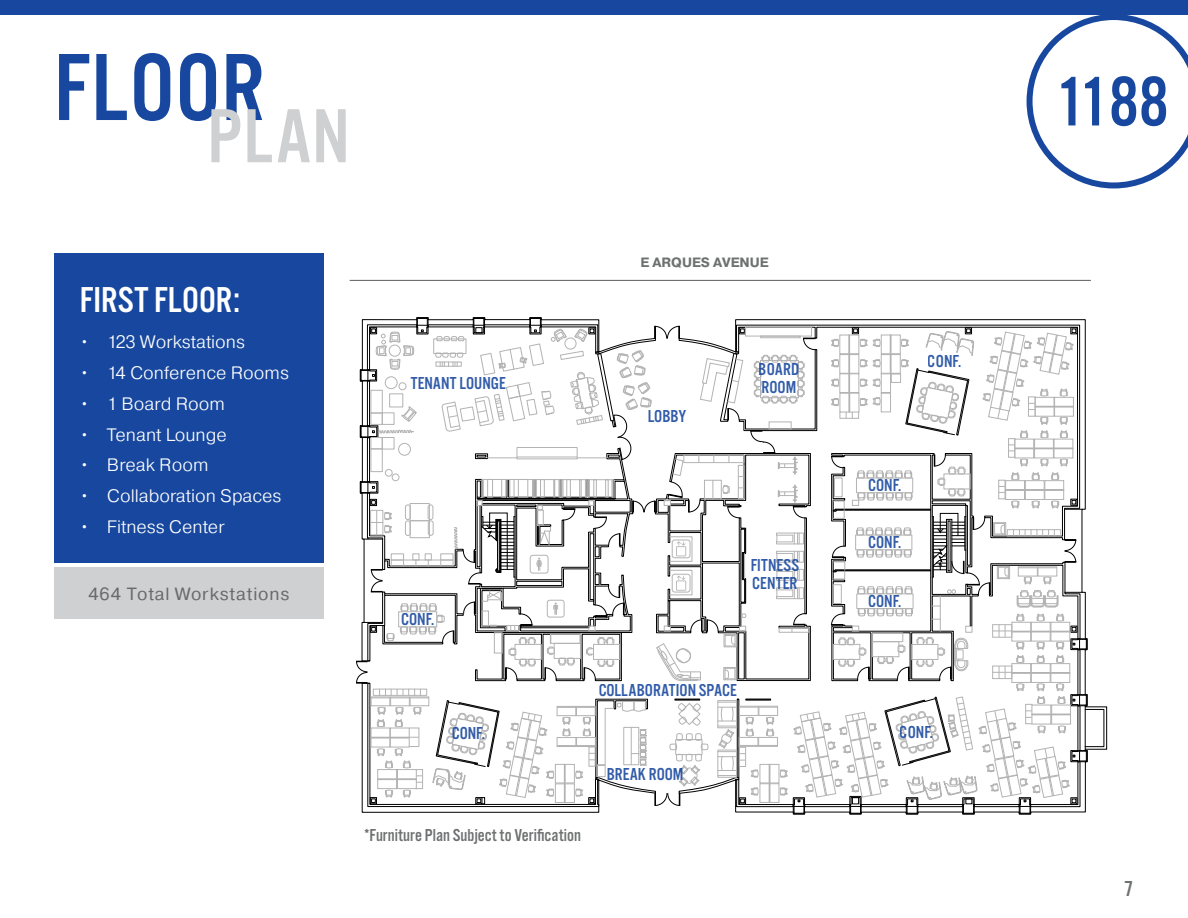
<style>
.page{position:relative;width:1188px;height:918px;background:#fff}
.page>*{position:absolute;margin:0;border:0;box-sizing:border-box;transform-origin:0 0}
.t1{font:99px "Alternate Got No 3 D";letter-spacing:.01em;color:#17479e}
.t2{font:37.35px "Alternate Got No 3 D";color:#fff}
.t3{font:22.5px "Alternate Got No 3 D";color:#6e7171}
.t4{font:300 18px "Pragmatica";color:#fff}
.t5{font:18px/18px "Alternate Got No 3 D";color:#17479e}
.t6{font:18px "Alternate Got No 3 D";color:#6e7171}
.t7{font:17.7px "Pragmatica";letter-spacing:.05em;color:#676b6c}
.t8{font:700 13.5px "Pragmatica";color:#6e7171}
</style>
<div class="page">
<div style="left:0;top:0;width:1188px;height:14px;background:#17479e"></div>
<svg style="left:361px;top:317px;width:239px;height:8px"></svg>
<svg style="left:735px;top:319px;width:372px;height:495px"></svg>
<svg style="left:356px;top:325px;width:748px;height:488px"></svg>
<div style="left:672px;top:540px;width:18px;height:18px;border:1px solid #b3b3b3;border-radius:3px"></div>
<svg style="left:1027px;top:14px;width:161px;height:174px"></svg>
<div style="left:54px;top:253px;width:270px;height:310px;background:#17479e"></div>
<hr style="left:350px;top:280px;width:741px;height:1px;background:#6e7171">
<div style="left:54px;top:568px;width:270px;height:51px;background:#cfd0d1"></div>
<h1 class="t1" style="left:54px;top:35px;width:297px">FLOOR<sub>PLAN</sub></h1>
<h2 class="t2" style="left:80px;top:279px;width:162px">FIRST FLOOR:</h2>
<p class="t4" style="left:80px;top:331px;width:167px">• 123 Workstations</p>
<p class="t4" style="left:80px;top:362px;width:211px">• 14 Conference Rooms</p>
<p class="t4" style="left:80px;top:392px;width:147px">• 1 Board Room</p>
<p class="t4" style="left:80px;top:423px;width:148px">• Tenant Lounge</p>
<p class="t4" style="left:80px;top:454px;width:130px">• Break Room</p>
<p class="t4" style="left:80px;top:485px;width:203px">• Collaboration Spaces</p>
<p class="t4" style="left:80px;top:515px;width:146px">• Fitness Center</p>
<p class="t7" style="left:89px;top:583px;width:202px">464 Total Workstations</p>
<p class="t5" style="left:411px;top:375px;width:97px">TENANT LOUNGE</p>
<p class="t8" style="left:640px;top:254px;width:130px">E ARQUES AVENUE</p>
<p class="t5" style="left:647px;top:408px;width:41px">LOBBY</p>
<p class="t5" style="left:759px;top:361px;width:42px">BOARD<br>ROOM</p>
<p class="t5" style="left:401px;top:611px;width:35px">CONF.</p>
<p class="t5" style="left:750px;top:557px;width:50px">FITNESS<br>CENTER</p>
<p class="t5" style="left:452px;top:725px;width:35px">CONF.</p>
<p class="t5" style="left:598px;top:682px;width:140px">COLLABORATION SPACE</p>
<p class="t5" style="left:607px;top:766px;width:78px">BREAK ROOM</p>
<p class="t6" style="left:364px;top:825px;width:218px">*Furniture Plan Subject to Verification</p>
<p class="t5" style="left:928px;top:353px;width:35px">CONF.</p>
<p class="t5" style="left:868px;top:476px;width:35px">CONF.</p>
<p class="t5" style="left:868px;top:534px;width:35px">CONF.</p>
<p class="t5" style="left:868px;top:592px;width:35px">CONF.</p>
<p class="t5" style="left:900px;top:723px;width:35px">CONF.</p>
<p class="t3" style="left:1124px;top:877px;width:11px">7</p>
</div>
